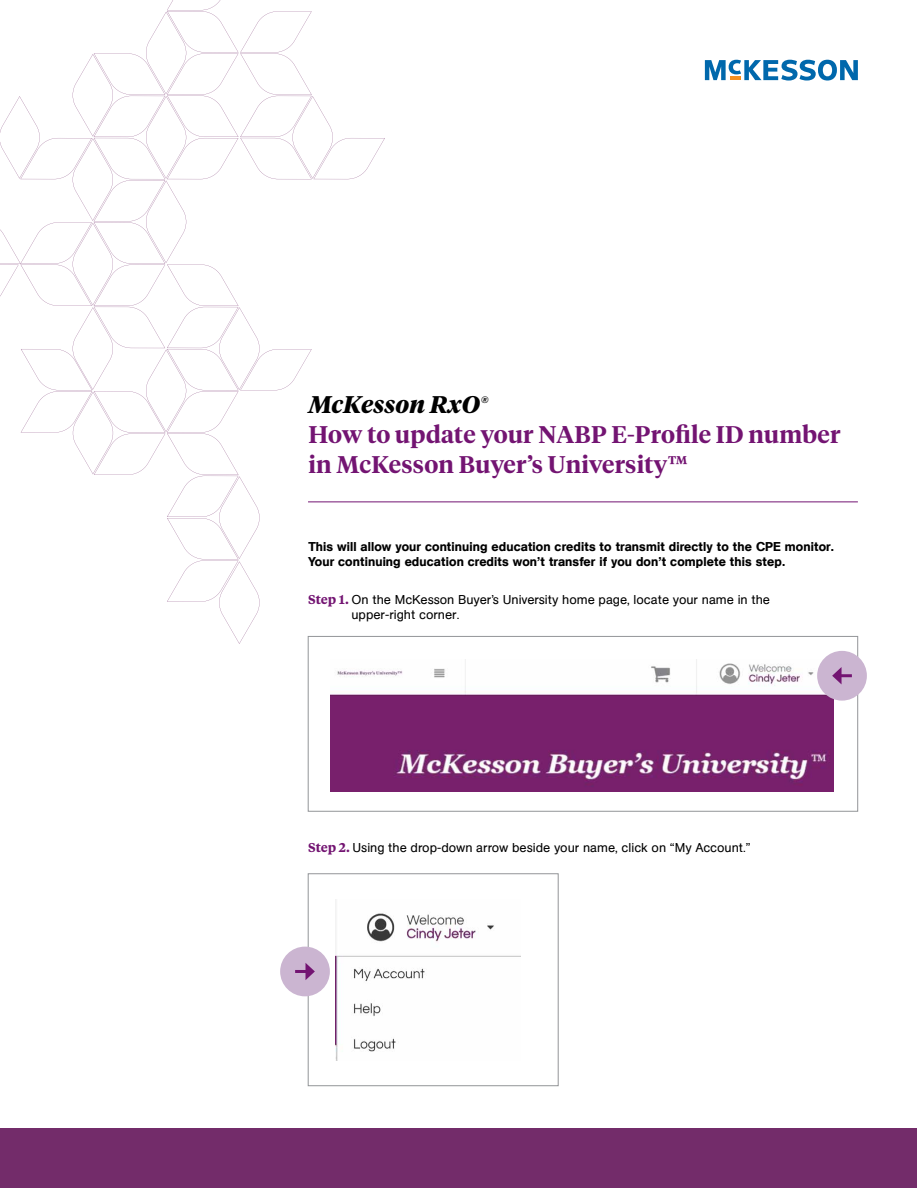
<style>
.page{position:relative;width:918px;height:1188px;background:#fff}
.page>*{position:absolute;margin:0;border:0;box-sizing:border-box;transform-origin:0 0}
.t1{font:600 24px/30px "Tiempos Headline";letter-spacing:.01em;color:#731472}
.t2{font:500 12.75px/15px "AG Book Pro";letter-spacing:.01em;color:#000}
.t3{font:12.75px/15.3px "AG Book Pro";color:#000}
.s1{font-weight:700;font-style:italic;color:#000}
.s2{font-family:"Tiempos Text";font-weight:600;color:#731472}
</style>
<div class="page">
<svg style="left:0;top:0;width:385px;height:644px"></svg>
<svg style="left:705px;top:60px;width:153px;height:21px"></svg>
<hr style="left:308px;top:502px;width:550px;height:1px;background:#731472">
<div style="left:1px;top:1128px;width:916px;height:59px;background:#732c6a"></div>
<img style="left:335px;top:899px;width:186px;height:161px">
<div style="left:308px;top:874px;width:250px;height:212px;border:1px solid #939598"></div>
<img style="left:331px;top:659px;width:502px;height:133px">
<div style="left:308px;top:636px;width:550px;height:175px;border:1px solid #939598"></div>
<div style="left:817px;top:651px;width:50px;height:50px;background:#cbb5d1;border-radius:50%"></div>
<svg style="left:832px;top:667px;width:20px;height:17px"></svg>
<div style="left:280px;top:947px;width:50px;height:49px;background:#cbb5d1;border-radius:50%"></div>
<svg style="left:295px;top:963px;width:20px;height:17px"></svg>
<h1 class="t1" style="left:308px;top:389px;width:534px"><span class="s1">McKesson RxO</span><sup>®<br></sup>How to update your NABP E-Profile ID number in McKesson Buyer’s University™</h1>
<p class="t2" style="left:308px;top:539px;width:527px">This will allow your continuing education credits to transmit directly to the CPE monitor.<br>Your continuing education credits won’t transfer if you don’t complete this step.</p>
<p class="t3" style="left:351px;top:591px;width:420px;text-indent:-43px"><span class="s2">Step 1.</span> On the McKesson Buyer’s University home page, locate your name in the upper-right corner.</p>
<p class="t3" style="left:308px;top:840px;width:444px"><span class="s2">Step 2.</span> Using the drop-down arrow beside your name, click on “My Account.”</p>
</div>
